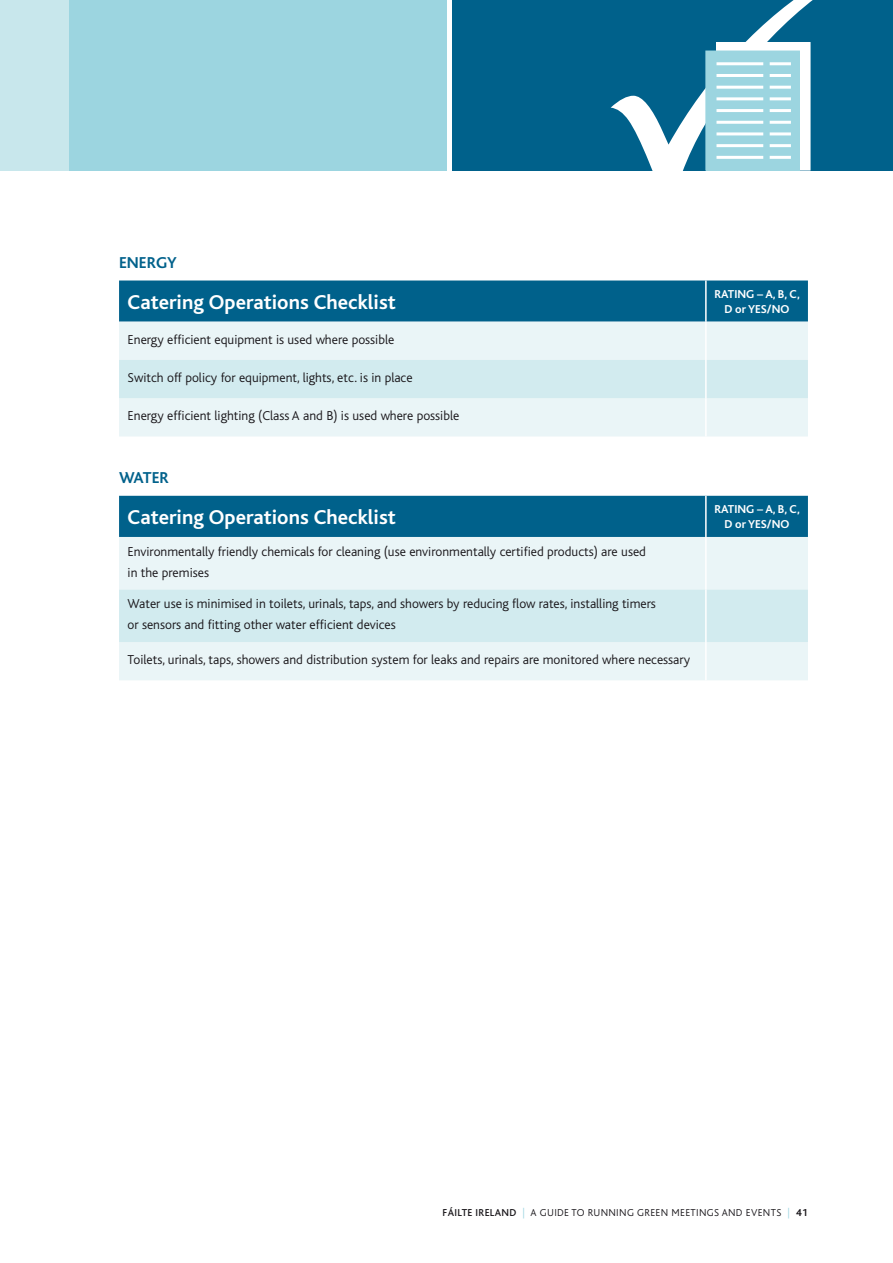
<style>
.page{position:relative;width:893px;height:1263px;background:#fff}
.page>*{position:absolute;margin:0;border:0;box-sizing:border-box;transform-origin:0 0}
.t1{font:700 21px "Bliss";color:#fff}
.t2{font:700 16.5px "Bliss";color:#00618b}
.t3{font:300 13.5px/21px "Bliss";color:#1a171b}
.t4{font:700 12px/15px "Bliss";color:#fff;text-align:center}
.t5{font:300 10.5px "Bliss";letter-spacing:.03em;color:#1a171b}
.s1{font-weight:500}
.s2{color:#9cd5e0}
.s3{font-weight:700}
</style>
<div class="page">
<div style="left:66px;top:0;width:380px;height:170px;background:#9cd5e0"></div>
<div style="left:453px;top:0;width:440px;height:170px;background:#00618b"></div>
<div style="left:0;top:0;width:68px;height:170px;background:#c8e7ec"></div>
<div style="left:119px;top:280px;width:689px;height:42px;background:#00618b"></div>
<div style="left:119px;top:322px;width:689px;height:114px;background:#eaf5f7"></div>
<div style="left:119px;top:360px;width:689px;height:38px;background:#d2ebef"></div>
<hr style="left:705px;top:280px;width:2px;height:42px;background:#fff">
<hr style="left:705px;top:322px;width:2px;height:38px;background:#fff">
<hr style="left:705px;top:360px;width:2px;height:38px;background:#fff">
<hr style="left:705px;top:398px;width:2px;height:38px;background:#fff">
<div style="left:119px;top:496px;width:689px;height:41px;background:#00618b"></div>
<div style="left:119px;top:537px;width:689px;height:143px;background:#eaf5f7"></div>
<div style="left:119px;top:589px;width:689px;height:53px;background:#d2ebef"></div>
<hr style="left:705px;top:496px;width:2px;height:41px;background:#fff">
<hr style="left:705px;top:537px;width:2px;height:52px;background:#fff">
<hr style="left:705px;top:589px;width:2px;height:53px;background:#fff">
<hr style="left:705px;top:642px;width:2px;height:38px;background:#fff">
<svg style="left:611px;top:42px;width:216px;height:129px"></svg>
<p class="t2" style="left:119px;top:254px;width:19px">Energy</p>
<h1 class="t1" style="left:128px;top:291px;width:270px">Catering Operations Checklist</h1>
<p class="t4" style="left:714px;top:287px;width:87px">RATING – A, B, C,<br>D or YES/NO</p>
<p class="t3" style="left:128px;top:329px;width:268px">Energy efficient equipment is used where possible</p>
<p class="t3" style="left:128px;top:367px;width:286px">Switch off policy for equipment, lights, etc. is in place</p>
<p class="t3" style="left:128px;top:406px;width:333px">Energy efficient lighting (Class A and B) is used where possible</p>
<p class="t2" style="left:119px;top:469px;width:25px">Water</p>
<h1 class="t1" style="left:128px;top:507px;width:270px">Catering Operations Checklist</h1>
<p class="t4" style="left:714px;top:502px;width:87px">RATING – A, B, C,<br>D or YES/NO</p>
<p class="t3" style="left:128px;top:541px;width:520px">Environmentally friendly chemicals for cleaning (use environmentally certified products) are used in the premises</p>
<p class="t3" style="left:128px;top:594px;width:530px">Water use is minimised in toilets, urinals, taps, and showers by reducing flow rates, installing timers or sensors and fitting other water efficient devices</p>
<p class="t3" style="left:128px;top:650px;width:564px">Toilets, urinals, taps, showers and distribution system for leaks and repairs are monitored where necessary</p>
<p class="t5" style="left:443px;top:1207px;width:367px"><span class="s1">FÁILTE IRELAND</span> <span class="s2">|</span> A GUIDE TO RUNNING GREEN MEETINGS AND EVENTS <span class="s2">|</span> <span class="s3">41</span></p>
</div>
